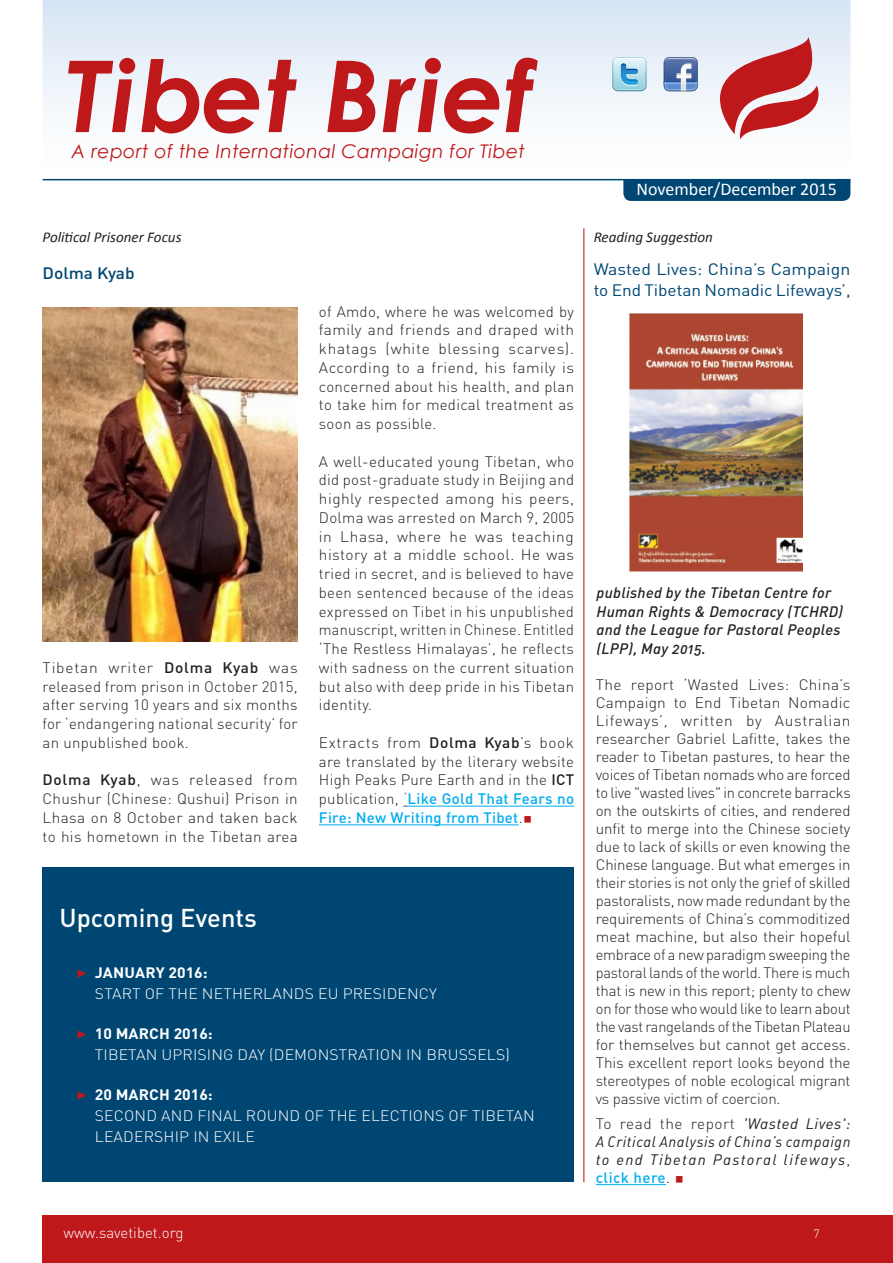
<style>
.page{position:relative;width:893px;height:1263px;background:#fff}
.page>*{position:absolute;margin:0;border:0;box-sizing:border-box;transform-origin:0 0}
.t1{font:italic 700 99.3px "Century Gothic";letter-spacing:.02em;color:#bf181b}
.t2{font:500 25.5px "DIN Pro";color:#fff}
.t3{font:italic 18.9px "Century Gothic";letter-spacing:.02em;color:#bf181b}
.t4{font:18px "Calibri";color:#fff}
._01_-_Titre{font:16.35px/21px "DIN Pro";color:#004673;scale:1.08 1}
._01_-_Titre-2{font:500 16.35px "DIN Pro";color:#004673;scale:1.06 1}
._03_-_Texte_courante{font:300 15px/18.8px "DIN Pro";letter-spacing:.02em;color:#231f20;text-align:justify}
.t5{font:300 15px/21px "DIN Pro";letter-spacing:.01em;color:#fff;scale:1.05 1}
._03_-_Texte_courante-2{font:15px/18px "DIN Regular Italic Alt";letter-spacing:.085em;color:#231f20;text-align:justify}
._03_-_Texte_courante-3{font:15px/18.8px "DIN Medium Italic Alt";letter-spacing:.02em;color:#231f20}
.Legendes{font:italic 15px "Calibri";color:#231f20}
.t6{font:300 15px "DIN Pro";letter-spacing:.01em;color:#fff}
.t7{font:300 12px "DIN Pro";color:#fff}
.s1{font-weight:500}
.s2{color:#175d9e}
.s3{font-weight:500;color:#00aeef}
.s4{font-family:"Minion Pro";font-weight:400;font-size:22.5px;color:#bf181b}
.s5{font-family:"Minion Pro";font-weight:400;font-size:17.25px;color:#bf181b}
.s6{font-weight:700}
.s7{font-family:"DIN Pro";font-weight:300}
.s8{font-family:"DIN Pro";font-weight:500;color:#00aeef}
.s9{font-family:"Minion Pro";font-size:22.5px;color:#bf181b}
</style>
<div class="page">
<svg style="left:43px;top:0;width:807px;height:179px"></svg>
<hr style="left:43px;top:179px;width:807px;height:1px;background:#004673">
<div style="left:623px;top:180px;width:227px;height:21px;background:#004673"></div>
<div style="left:43px;top:1215px;width:850px;height:48px;background:#bf181b"></div>
<svg style="left:612px;top:57px;width:34px;height:34px"></svg>
<svg style="left:664px;top:57px;width:34px;height:34px"></svg>
<svg style="left:719px;top:37px;width:107px;height:102px"></svg>
<hr style="left:408px;top:806px;width:166px;height:1px;background:#00aeef">
<hr style="left:319px;top:824px;width:200px;height:1px;background:#00aeef">
<img style="left:43px;top:308px;width:255px;height:333px">
<hr style="left:583px;top:228px;width:1px;height:954px;background:#bf181b">
<hr style="left:596px;top:1184px;width:70px;height:1px;background:#00aeef">
<img style="left:629px;top:313px;width:173px;height:259px">
<div style="left:43px;top:867px;width:531px;height:315px;background:#004673"></div>
<h1 class="t1" style="left:66px;top:32px;width:468px">Tibet Brief</h1>
<p class="t3" style="left:72px;top:140px;width:455px">A report of the International Campaign for Tibet</p>
<p class="Legendes" style="left:43px;top:227px;width:141px">Political Prisoner Focus</p>
<p class="_01_-_Titre-2" style="left:43px;top:262px;width:88px">Dolma Kyab</p>
<p class="_03_-_Texte_courante" style="left:43px;top:657px;width:257px">Tibetan writer <span class="s1">Dolma Kyab</span> was released from prison in October 2015, after serving 10 years and six months for ‘endangering national security’ for an unpublished book.</p>
<p class="_03_-_Texte_courante" style="left:43px;top:770px;width:257px"><span class="s1">Dolma Kyab</span>, was released from Chushur (Chinese: Qushui) Prison in Lhasa on 8 October and taken back to his hometown in the Tibetan area</p>
<p class="_03_-_Texte_courante" style="left:319px;top:301px;width:257px">of Amdo, where he was welcomed by family and friends and draped with khatags (white blessing scarves).<br>According to a friend, his family is concerned about his health, and plan to take him for medical treatment as soon as possible.</p>
<p class="_03_-_Texte_courante" style="left:319px;top:451px;width:257px">A well-educated young Tibetan, who did post-graduate study in Beijing and highly respected among his peers, Dolma was arrested on March 9, 2005 in Lhasa, where he was teaching history at a middle school. He was tried in secret, and is believed to have been sentenced because of the ideas expressed on Tibet in his unpublished manuscript, written in Chinese. Entitled ‘The Restless Himalayas’, he reflects with sadness on the current situation but also with deep pride in his Tibetan identity.</p>
<p class="_03_-_Texte_courante" style="left:319px;top:732px;width:257px">Extracts from <span class="s1">Dolma Kyab</span>’s book are translated by the literary website High Peaks Pure Earth and in the <span class="s1">ICT </span>publication, <span class="s2">‘</span><span class="s3">Like Gold That Fears no Fire: New Writing from Tibet</span>.<span class="s4">■</span></p>
<p class="t2" style="left:60px;top:901px;width:199px">Upcoming Events</p>
<p class="t5" style="left:95px;top:961px;width:327px;text-indent:-18px"><span class="s5">▶</span> <span class="s6">JANUARY 2016:<br></span>START OF THE NETHERLANDS EU PRESIDENCY</p>
<p class="t5" style="left:95px;top:1022px;width:397px;text-indent:-18px"><span class="s5">▶</span> <span class="s6">10 MARCH 2016:<br></span>TIBETAN UPRISING DAY (DEMONSTRATION IN BRUSSELS)</p>
<p class="t5" style="left:95px;top:1083px;width:420px;text-indent:-18px"><span class="s5">▶</span> <span class="s6">20 MARCH 2016:<br></span>SECOND AND FINAL ROUND OF THE ELECTIONS OF TIBETAN<br>LEADERSHIP IN EXILE</p>
<p class="t4" style="left:636px;top:178px;width:202px">November/December 2015</p>
<p class="Legendes" style="left:594px;top:227px;width:121px">Reading Suggestion</p>
<p class="_01_-_Titre" style="left:594px;top:258px;width:239px">Wasted Lives: China’s Campaign to End Tibetan Nomadic Lifeways’,</p>
<p class="_03_-_Texte_courante-3" style="left:597px;top:582px;width:248px">published by the Tibetan Centre for<br>Human Rights &amp; Democracy (TCHRD) and the League for Pastoral Peoples (LPP), May 2015.</p>
<p class="_03_-_Texte_courante" style="left:596px;top:675px;width:256px;line-height:18px">The report ‘Wasted Lives: China’s Campaign to End Tibetan Nomadic Lifeways’, written by Australian researcher Gabriel Lafitte, takes the reader to Tibetan pastures, to hear the voices of Tibetan nomads who are forced to live "wasted lives" in concrete barracks on the outskirts of cities, and rendered unfit to merge into the Chinese society due to lack of skills or even knowing the Chinese language. But what emerges in their stories is not only the grief of skilled pastoralists, now made redundant by the requirements of China’s commoditized meat machine, but also their hopeful embrace of a new paradigm sweeping the pastoral lands of the world. There is much that is new in this report; plenty to chew on for those who would like to learn about the vast rangelands of the Tibetan Plateau for themselves but cannot get access.<br>This excellent report looks beyond the stereotypes of noble ecological migrant vs passive victim of coercion.</p>
<p class="_03_-_Texte_courante-2" style="left:596px;top:1114px;width:256px"><span class="s7">To read the report</span> 'Wasted Lives':<br>A Critical Analysis of China’s campaign to end Tibetan Pastoral lifeways<span class="s7">, </span><span class="s8">click here</span><span class="s7">.</span> <span class="s9">■</span></p>
<p class="t6" style="left:64px;top:1222px;width:121px">www.savetibet.org</p>
<p class="t7" style="left:813px;top:1225px;width:8px">7</p>
</div>
